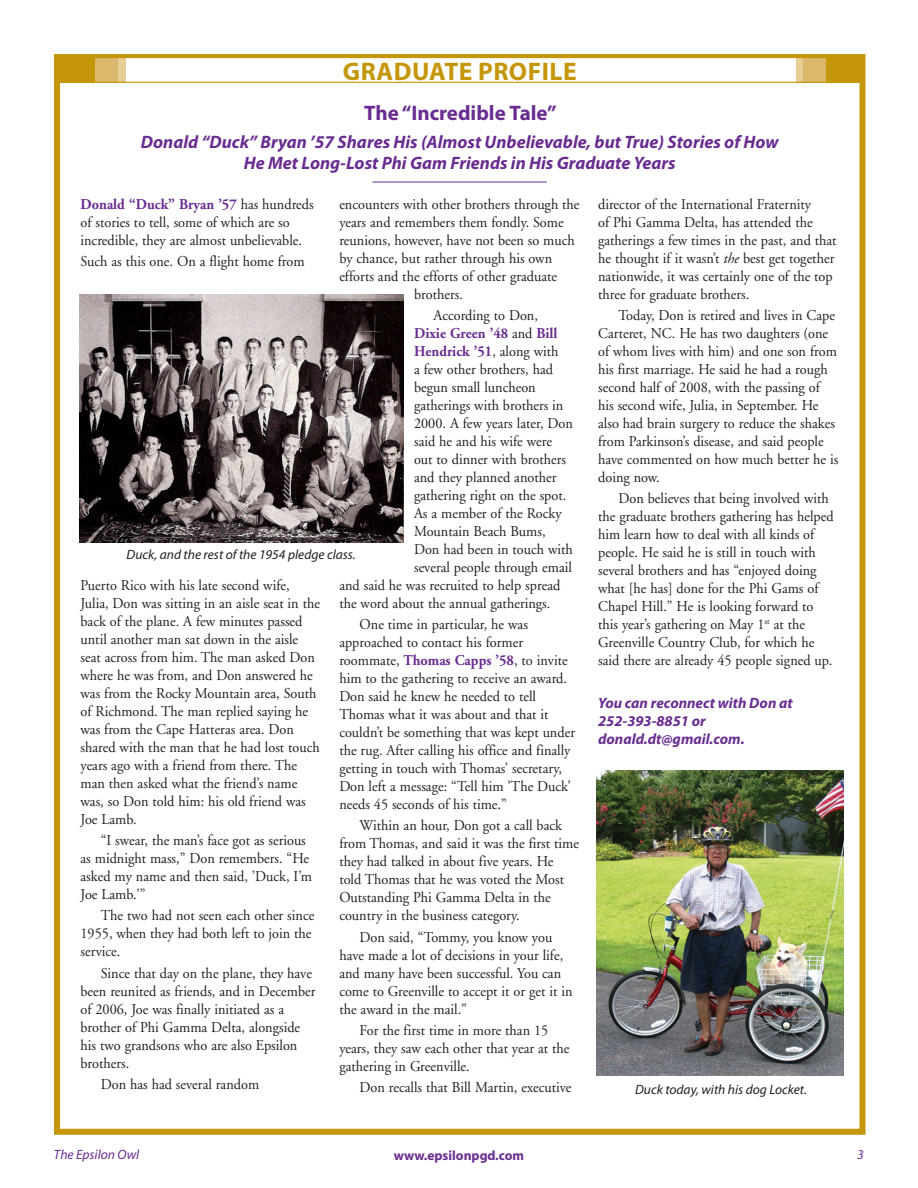
<style>
.page{position:relative;width:918px;height:1188px;background:#fff}
.page>*{position:absolute;margin:0;border:0;box-sizing:border-box;transform-origin:0 0}
.t1{font:700 25.5px "Myriad Pro";letter-spacing:.02em;color:#c49608}
.t2{font:700 21px "Myriad Pro";color:#692c91}
.t3{font:italic 700 18px/21px "Myriad Pro";color:#692c91;text-align:center}
.t4{font:15px/18px "Adobe Garamond";color:#231f20;scale:.95 1}
.t5{font:italic 700 15px/18px "Myriad Pro";color:#692c91}
.t6{font:700 15px "Adobe Garamond";color:#692c91;scale:.95 1}
.t7{font:italic 13.5px "Myriad Pro";color:#231f20}
.t8{font:700 13.5px "Myriad";color:#692c91}
.t9{font:italic 13.5px "Myriad";color:#692c91}
.s1{font-weight:700;color:#692c91}
.s2{font-weight:400;color:#231f20}
.s3{font-style:italic}
</style>
<div class="page">
<div style="left:54px;top:54px;width:812px;height:1081px;border:6px solid #c49608"></div>
<div style="left:67px;top:57px;width:792px;height:25px;background:#fff"></div>
<div style="left:90px;top:57px;width:36px;height:26px;background:#e7cd96"></div>
<div style="left:82px;top:57px;width:36px;height:26px;background:#dcb86d"></div>
<div style="left:57px;top:57px;width:38px;height:26px;background:#c49608"></div>
<div style="left:796px;top:57px;width:36px;height:26px;background:#e7cd96"></div>
<div style="left:803px;top:57px;width:36px;height:26px;background:#dcb86d"></div>
<div style="left:826px;top:57px;width:36px;height:26px;background:#c49608"></div>
<div style="left:57px;top:57px;width:806px;height:26px;border:1px solid #c49608"></div>
<hr style="left:373px;top:182px;width:174px;height:1px;background:#692c91">
<img style="left:596px;top:771px;width:247px;height:305px">
<img style="left:80px;top:295px;width:323px;height:247px">
<h1 class="t1" style="left:343px;top:57px;width:235px">GRADUATE PROFILE</h1>
<h2 class="t2" style="left:364px;top:101px;width:194px">The “Incredible Tale”</h2>
<p class="t3" style="left:141px;top:132px;width:639px">Donald “Duck” Bryan ’57 Shares His (Almost Unbelievable, but True) Stories of How<br>He Met Long-Lost Phi Gam Friends in His Graduate Years</p>
<p class="t4" style="left:81px;top:195px;width:247px"><span class="s1">Donald “Duck” Bryan ’57</span> has hundreds of stories to tell, some of which are so incredible, they are almost unbelievable.</p>
<p class="t4" style="left:81px;top:252px;width:237px">Such as this one. On a flight home from</p>
<p class="t4" style="left:339px;top:195px;width:254px">encounters with other brothers through the</p>
<p class="t4" style="left:339px;top:213px;width:238px">years and remembers them fondly. Some</p>
<p class="t4" style="left:339px;top:231px;width:249px">reunions, however, have not been so much</p>
<p class="t4" style="left:339px;top:249px;width:226px">by chance, but rather through his own</p>
<p class="t4" style="left:339px;top:267px;width:231px">efforts and the efforts of other graduate</p>
<p class="t4" style="left:414px;top:285px;width:53px">brothers.</p>
<p class="t4" style="left:434px;top:306px;width:111px">According to Don,</p>
<p class="t6" style="left:414px;top:325px;width:153px">Dixie Green ’48 <span class="s2">and</span> Bill</p>
<p class="t6" style="left:414px;top:343px;width:154px">Hendrick ’51<span class="s2">, along with</span></p>
<p class="t4" style="left:414px;top:360px;width:148px">a few other brothers, had</p>
<p class="t4" style="left:414px;top:378px;width:130px">begun small luncheon</p>
<p class="t4" style="left:414px;top:396px;width:159px">gatherings with brothers in</p>
<p class="t4" style="left:414px;top:414px;width:169px">2000. A few years later, Don</p>
<p class="t4" style="left:414px;top:432px;width:147px">said he and his wife were</p>
<p class="t4" style="left:414px;top:450px;width:161px">out to dinner with brothers</p>
<p class="t4" style="left:414px;top:468px;width:151px">and they planned another</p>
<p class="t4" style="left:414px;top:486px;width:162px">gathering right on the spot.</p>
<p class="t4" style="left:414px;top:504px;width:157px">As a member of the Rocky</p>
<p class="t4" style="left:414px;top:522px;width:140px">Mountain Beach Bums,</p>
<p class="t4" style="left:414px;top:540px;width:169px">Don had been in touch with</p>
<p class="t4" style="left:414px;top:558px;width:168px">several people through email</p>
<p class="t4" style="left:339px;top:576px;width:234px">and said he was recruited to help spread</p>
<p class="t4" style="left:339px;top:594px;width:224px">the word about the annual gatherings.</p>
<p class="t4" style="left:339px;top:616px;width:250px;text-indent:20px">One time in particular, he was approached to contact his former roommate, <span class="s1">Thomas Capps ’58</span>, to invite him to the gathering to receive an award.<br>Don said he knew he needed to tell Thomas what it was about and that it couldn’t be something that was kept under the rug. After calling his office and finally getting in touch with Thomas’ secretary, Don left a message: “Tell him ’The Duck’ needs 45 seconds of his time.”</p>
<p class="t4" style="left:339px;top:817px;width:254px;text-indent:20px">Within an hour, Don got a call back from Thomas, and said it was the first time they had talked in about five years. He told Thomas that he was voted the Most Outstanding Phi Gamma Delta in the country in the business category.</p>
<p class="t4" style="left:339px;top:928px;width:247px;text-indent:20px">Don said, “Tommy, you know you have made a lot of decisions in your life, and many have been successful. You can come to Greenville to accept it or get it in the award in the mail.”</p>
<p class="t4" style="left:339px;top:1021px;width:244px;text-indent:20px">For the first time in more than 15 years, they saw each other that year at the gathering in Greenville.</p>
<p class="t4" style="left:360px;top:1079px;width:224px">Don recalls that Bill Martin, executive</p>
<p class="t7" style="left:127px;top:547px;width:231px">Duck, and the rest of the 1954 pledge class.</p>
<p class="t4" style="left:81px;top:576px;width:254px">Puerto Rico with his late second wife, Julia, Don was sitting in an aisle seat in the back of the plane. A few minutes passed until another man sat down in the aisle seat across from him. The man asked Don where he was from, and Don answered he was from the Rocky Mountain area, South of Richmond. The man replied saying he was from the Cape Hatteras area. Don shared with the man that he had lost touch years ago with a friend from there. The man then asked what the friend’s name was, so Don told him: his old friend was Joe Lamb.</p>
<p class="t4" style="left:81px;top:832px;width:245px;text-indent:20px">“I swear, the man’s face got as serious as midnight mass,” Don remembers. “He asked my name and then said, ’Duck, I’m<br>Joe Lamb.’”</p>
<p class="t4" style="left:81px;top:907px;width:248px;text-indent:20px">The two had not seen each other since<br>1955, when they had both left to join the service.</p>
<p class="t4" style="left:81px;top:964px;width:249px;text-indent:20px">Since that day on the plane, they have been reunited as friends, and in December of 2006, Joe was finally initiated as a brother of Phi Gamma Delta, alongside his two grandsons who are also Epsilon brothers.</p>
<p class="t4" style="left:101px;top:1075px;width:168px">Don has had several random</p>
<p class="t4" style="left:598px;top:195px;width:253px">director of the International Fraternity<br>of Phi Gamma Delta, has attended the gatherings a few times in the past, and that he thought if it wasn’t <span class="s3">the</span> best get together nationwide, it was certainly one of the top three for graduate brothers.</p>
<p class="t4" style="left:598px;top:306px;width:254px;text-indent:20px">Today, Don is retired and lives in Cape Carteret, NC. He has two daughters (one of whom lives with him) and one son from his first marriage. He said he had a rough second half of 2008, with the passing of his second wife, Julia, in September. He also had brain surgery to reduce the shakes from Parkinson’s disease, and said people have commented on how much better he is doing now.</p>
<p class="t4" style="left:598px;top:490px;width:249px;text-indent:20px">Don believes that being involved with the graduate brothers gathering has helped him learn how to deal with all kinds of people. He said he is still in touch with several brothers and has “enjoyed doing what [he has] done for the Phi Gams of Chapel Hill.” He is looking forward to this year’s gathering on May 1<sup>st</sup> at the Greenville Country Club, for which he said there are already 45 people signed up.</p>
<p class="t5" style="left:598px;top:694px;width:196px">You can reconnect with Don at<br>252-393-8851 or donald.dt@gmail.com.</p>
<p class="t7" style="left:635px;top:1083px;width:173px">Duck today, with his dog Locket.</p>
<p class="t9" style="left:54px;top:1148px;width:87px">The Epsilon Owl</p>
<p class="t8" style="left:394px;top:1148px;width:132px">www.epsilonpgd.com</p>
<p class="t9" style="left:857px;top:1148px;width:8px">3</p>
</div>
